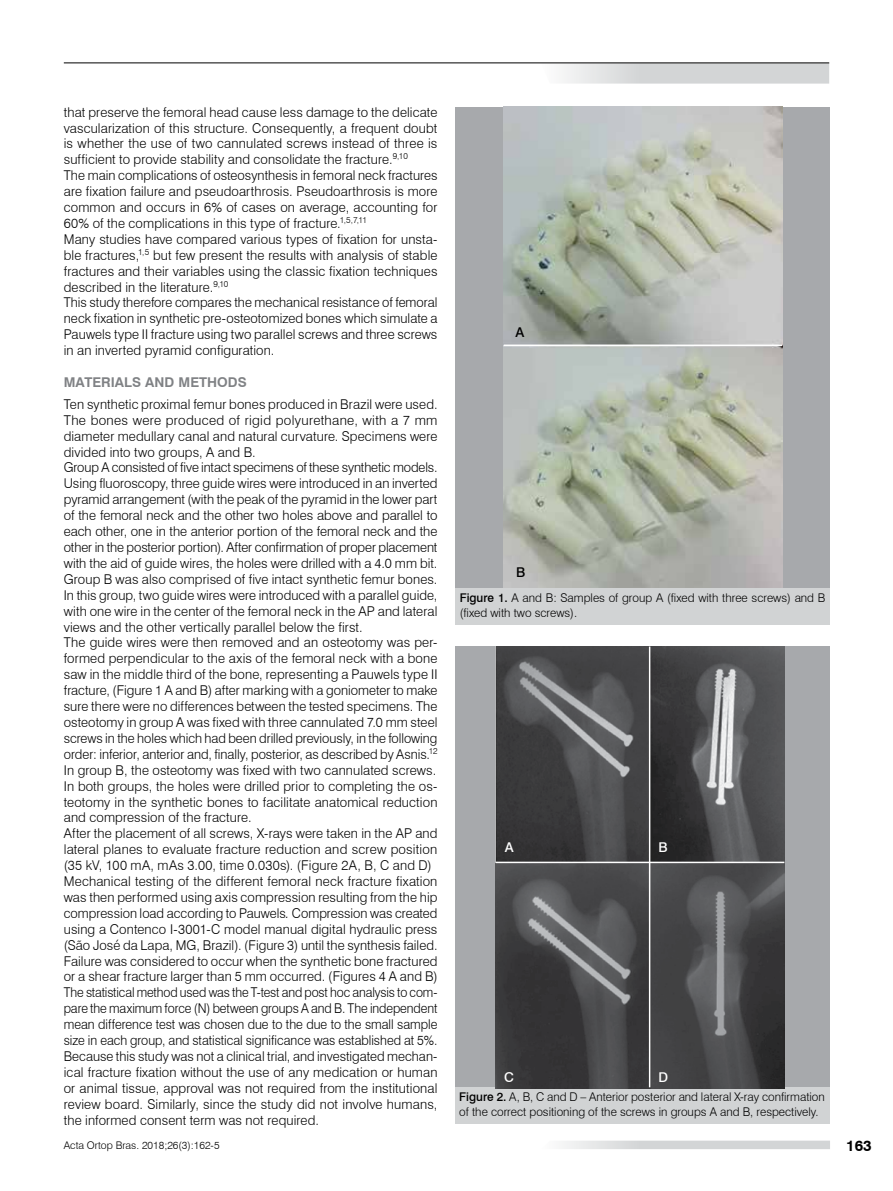
<style>
.page{position:relative;width:893px;height:1191px;background:#fff}
.page>*{position:absolute;margin:0;border:0;box-sizing:border-box;transform-origin:0 0}
.t1{font:700 15px "Swiss 721 BT";color:#000}
.t2{font:300 13.5px/15.9px "Swiss 721 BT";letter-spacing:.005em;color:#000}
.t3{font:700 13.5px "Swiss 721 BT";color:#808285}
.t4{font:500 13.5px "Swiss 721 BT";color:#fff}
.t5{font:500 13.5px "Swiss 721 BT";color:#000}
.t6{font:300 12px/15px "Swiss 721 BT";color:#000}
.t7{font:300 10.5px "Swiss 721 BT";color:#000}
.s1{font-style:italic}
.s2{font-weight:500}
</style>
<div class="page">
<svg style="left:563px;top:64px;width:266px;height:20px;background:#d8dadb"></svg>
<svg style="left:563px;top:1140px;width:267px;height:9px"></svg>
<hr style="left:64px;top:63px;width:765px;height:1px;background:#000">
<div style="left:455px;top:107px;width:374px;height:481px;background:#a7a9ac"></div>
<div style="left:455px;top:646px;width:374px;height:441px;background:#a7a9ac"></div>
<img style="left:504px;top:106px;width:278px;height:482px">
<div style="left:455px;top:588px;width:375px;height:37px;background:#d1d3d4"></div>
<div style="left:455px;top:1087px;width:374px;height:36px;background:#d1d3d4"></div>
<img style="left:496px;top:646px;width:288px;height:442px">
<hr style="left:504px;top:344px;width:278px;height:2px;background:#fff">
<hr style="left:496px;top:861px;width:288px;height:2px;background:#fff">
<hr style="left:649px;top:646px;width:1px;height:441px;background:#fff">
<p class="t2" style="left:64px;top:104px;width:375px">that preserve the femoral head cause less damage to the delicate vascularization of this structure. Consequently, a frequent doubt is whether the use of two cannulated screws instead of three is sufficient to provide stability and consolidate the fracture.<sup>9,10<br></sup>The main complications of osteosynthesis in femoral neck fractures are fixation failure and pseudoarthrosis. Pseudoarthrosis is more common and occurs in 6% of cases on average, accounting for 60% of the complications in this type of fracture.<sup>1,5,7,11<br></sup>Many studies have compared various types of fixation for unsta&shy;ble fractures,<sup>1,5</sup> but few present the results with analysis of stable fractures and their variables using the classic fixation techniques described in the literature.<sup>9,10<br></sup>This study therefore compares the mechanical resistance of femoral neck fixation in synthetic pre-osteotomized bones which simulate a Pauwels type II fracture using two parallel screws and three screws in an inverted pyramid configuration.</p>
<p class="t3" style="left:64px;top:373px;width:184px">MATERIALS AND METHODS</p>
<p class="t2" style="left:64px;top:396px;width:375px">Ten synthetic proximal femur bones produced in Brazil were used.<br>The bones were produced of rigid polyurethane, with a 7 mm diameter medullary canal and natural curvature. Specimens were divided into two groups, A and B.<br>Group A consisted of five intact specimens of these synthetic models.<br>Using fluoroscopy, three guide wires were introduced in an inverted pyramid arrangement (with the peak of the pyramid in the lower part of the femoral neck and the other two holes above and parallel to each other, one in the anterior portion of the femoral neck and the other in the posterior portion). After confirmation of proper placement with the aid of guide wires, the holes were drilled with a 4.0 mm bit.<br>Group B was also comprised of five intact synthetic femur bones.<br>In this group, two guide wires were introduced with a parallel guide, with one wire in the center of the femoral neck in the AP and lateral views and the other vertically parallel below the first.<br>The guide wires were then removed and an osteotomy was per&shy;formed perpendicular to the axis of the femoral neck with a bone saw in the middle third of the bone, representing a Pauwels type II fracture, (Figure 1 A and B) after marking with a goniometer to make sure there were no differences between the tested specimens. The osteotomy in group A was fixed with three cannulated 7.0 mm steel screws in the holes which had been drilled previously, in the following order: inferior, anterior and, finally, posterior, as described by Asnis.<sup>12<br></sup>In group B, the osteotomy was fixed with two cannulated screws.<br>In both groups, the holes were drilled prior to completing the os&shy;teotomy in the synthetic bones to facilitate anatomical reduction and compression of the fracture.<br>After the placement of all screws, X-rays were taken in the AP and lateral planes to evaluate fracture reduction and screw position (35 kV, 100 mA, mAs 3.00, time 0.030s). (Figure 2A, B, C and D)<br>Mechanical testing of the different femoral neck fracture fixation was then performed using axis compression resulting from the hip compression load according to Pauwels<span class="s1">.</span> Compression was created using a Contenco I-3001-C model manual digital hydraulic press (São José da Lapa, MG, Brazil). (Figure 3) until the synthesis failed.<br>Failure was considered to occur when the synthetic bone fractured or a shear fracture larger than 5 mm occurred. (Figures 4 A and B)<br>The statistical method used was the T-test and post hoc analysis to com&shy;pare the maximum force (N) between groups A and B. The independent mean difference test was chosen due to the due to the small sample size in each group, and statistical significance was established at 5%.<br>Because this study was not a clinical trial, and investigated mechan&shy;ical fracture fixation without the use of any medication or human or animal tissue, approval was not required from the institutional review board. Similarly, since the study did not involve humans, the informed consent term was not required.</p>
<p class="t7" style="left:64px;top:1138px;width:157px">Acta Ortop Bras. 2018;26(3):162-5</p>
<p class="t5" style="left:515px;top:324px;width:10px">A</p>
<p class="t5" style="left:516px;top:564px;width:11px">B</p>
<p class="t6" style="left:460px;top:590px;width:367px"><span class="s2">Figure 1.</span> A and B: Samples of group A (fixed with three screws) and B (fixed with two screws).</p>
<p class="t4" style="left:505px;top:839px;width:10px">A</p>
<p class="t4" style="left:504px;top:1068px;width:11px">C</p>
<p class="t4" style="left:659px;top:839px;width:11px">B</p>
<p class="t4" style="left:658px;top:1068px;width:11px">D</p>
<p class="t6" style="left:459px;top:1088px;width:367px"><span class="s2">Figure 2.</span> A, B, C and D – Anterior posterior and lateral X-ray confirmation of the correct positioning of the screws in groups A and B, respectively.</p>
<p class="t1" style="left:846px;top:1136px;width:27px">163</p>
</div>
